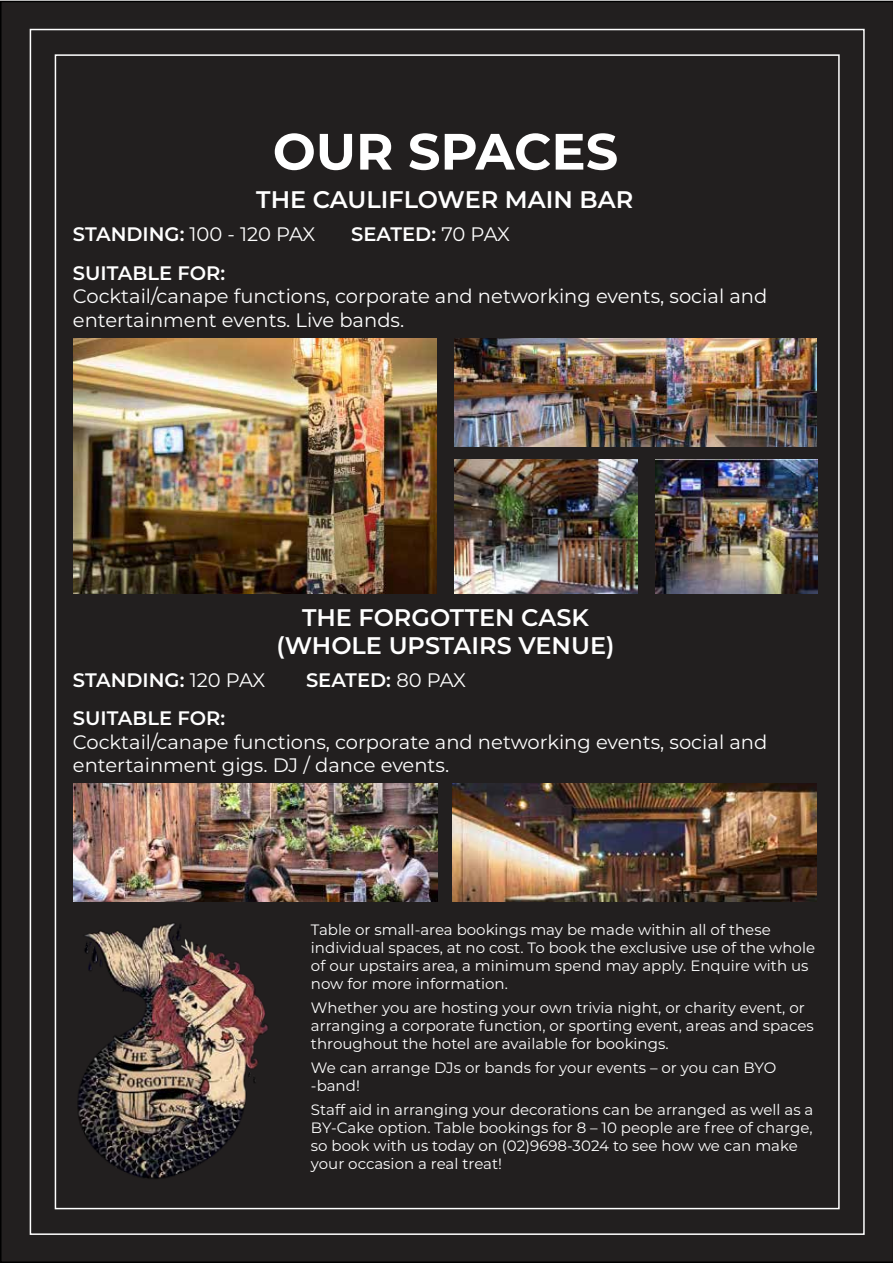
<style>
.page{position:relative;width:893px;height:1263px;background:#fff}
.page>*{position:absolute;margin:0;border:0;box-sizing:border-box;transform-origin:0 0}
.t1{font:700 51px "Montserrat";color:#fff}
.t2{font:600 24px/28.8px "Montserrat";color:#fff;text-align:center}
.t3{font:19.5px/23.4px "Montserrat";color:#fff}
.t4{font:600 19.5px "Montserrat";color:#fff}
.t5{font:15px/18px "Montserrat";color:#fff}
.s1{font-weight:600}
.s2{font-weight:400}
</style>
<div class="page">
<div style="left:0;top:1px;width:893px;height:1262px;background:#221f1f"></div>
<img style="left:73px;top:918px;width:200px;height:267px">
<img style="left:74px;top:338px;width:362px;height:256px">
<img style="left:454px;top:338px;width:363px;height:108px">
<img style="left:454px;top:459px;width:183px;height:135px">
<img style="left:655px;top:459px;width:162px;height:135px">
<img style="left:74px;top:783px;width:363px;height:119px">
<img style="left:452px;top:783px;width:365px;height:119px">
<h1 class="t1" style="left:273px;top:115px;width:347px">OUR SPACES</h1>
<h2 class="t2" style="left:256px;top:184px;width:379px">THE CAULIFLOWER MAIN BAR</h2>
<h3 class="t3" style="left:73px;top:222px;width:244px"><span class="s1">STANDING:</span> 100 - 120 PAX</h3>
<h3 class="t4" style="left:351px;top:221px;width:160px">SEATED: <span class="s2">70 PAX</span></h3>
<h3 class="t4" style="left:73px;top:259px;width:154px">SUITABLE FOR:</h3>
<h3 class="t3" style="left:73px;top:284px;width:696px">Cocktail/canape functions, corporate and networking events, social and entertainment events. Live bands.</h3>
<h2 class="t2" style="left:277px;top:602px;width:339px">THE FORGOTTEN CASK (WHOLE UPSTAIRS VENUE)</h2>
<h3 class="t4" style="left:73px;top:666px;width:194px">STANDING: <span class="s2">120 PAX</span></h3>
<h3 class="t4" style="left:306px;top:666px;width:162px">SEATED: <span class="s2">80 PAX</span></h3>
<h3 class="t4" style="left:73px;top:704px;width:154px">SUITABLE FOR:</h3>
<h3 class="t3" style="left:73px;top:729px;width:696px">Cocktail/canape functions, corporate and networking events, social and entertainment gigs. DJ / dance events.</h3>
<p class="t5" style="left:311px;top:920px;width:506px">Table or small-area bookings may be made within all of these individual spaces, at no cost. To book the exclusive use of the whole of our upstairs area, a minimum spend may apply. Enquire with us now for more information.</p>
<p class="t5" style="left:311px;top:998px;width:504px">Whether you are hosting your own trivia night, or charity event, or arranging a corporate function, or sporting event, areas and spaces throughout the hotel are available for bookings.</p>
<p class="t5" style="left:311px;top:1058px;width:467px">We can arrange DJs or bands for your events – or you can BYO -band!</p>
<p class="t5" style="left:311px;top:1100px;width:504px">Staff aid in arranging your decorations can be arranged as well as a BY-Cake option. Table bookings for 8 – 10 people are free of charge, so book with us today on (02)9698-3024 to see how we can make your occasion a real treat!</p>
</div>
